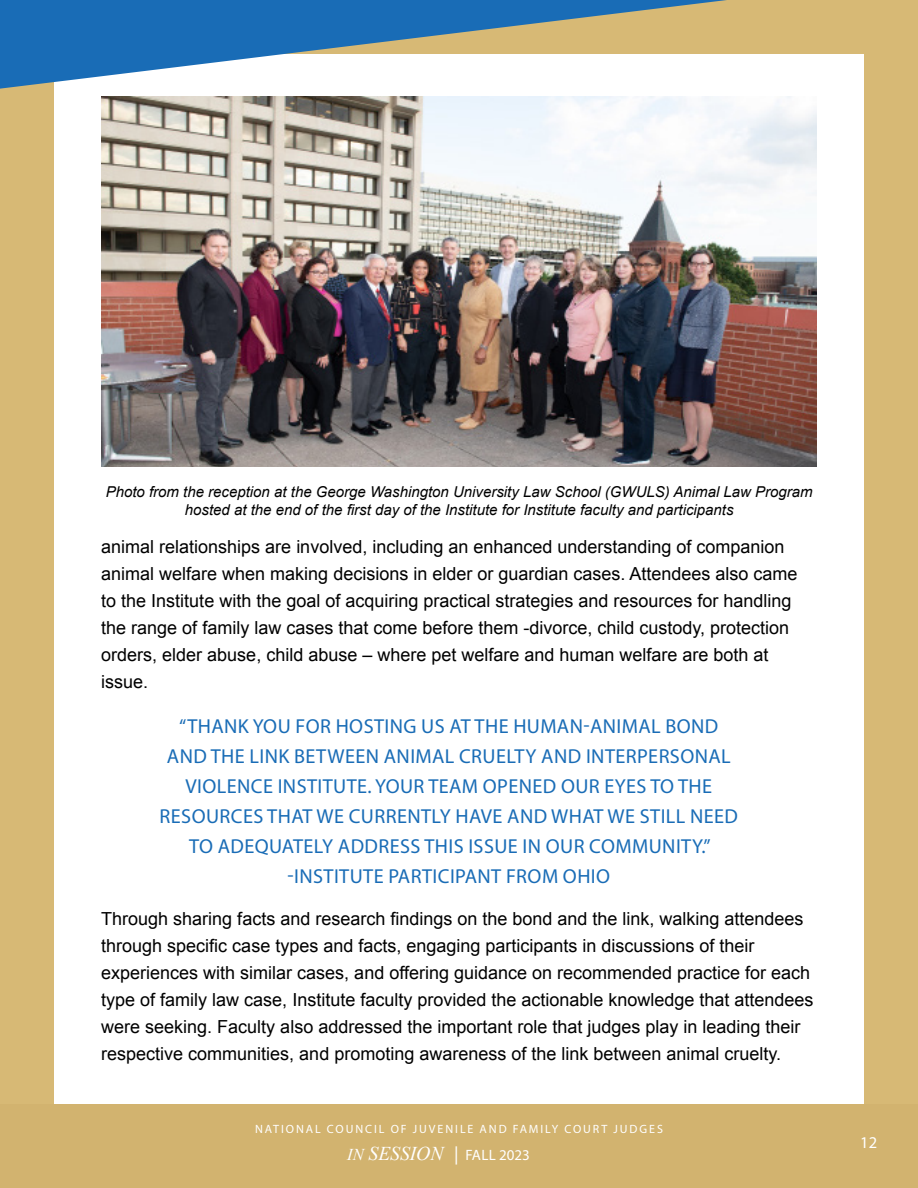
<style>
.page{position:relative;width:918px;height:1188px;background:#fff}
.page>*{position:absolute;margin:0;border:0;box-sizing:border-box;transform-origin:0 0}
.t1{font:20.25px/30px "Myriad Pro";letter-spacing:.02em;color:#196cb6;text-align:center}
.t2{font:18px/27px "Arial";color:#000}
.t3{font:16.5px "Myriad Pro";color:#fff}
.t4{font:italic 15px/18px "Arial";color:#000;text-align:center}
.t5{font:15px "Myriad Pro";color:#fff}
.t6{font:12px "Myriad Pro";letter-spacing:.16em;color:#fff}
.s1{font-family:"Times New Roman";font-style:italic;font-size:16.5px}
.s2{font-family:"Times New Roman";font-style:italic;font-size:19.5px}
.s3{font-family:"Times New Roman";font-weight:700;font-style:italic}
</style>
<div class="page">
<div style="left:0;top:1104px;width:918px;height:84px;background:#d2b36f"></div>
<div style="left:0;top:0;width:918px;height:1104px;background:#d7b975"></div>
<div style="left:54px;top:54px;width:810px;height:1050px;background:#fff"></div>
<svg style="left:0;top:0;width:727px;height:89px"></svg>
<img style="left:101px;top:97px;width:716px;height:369px">
<p class="t4" style="left:106px;top:483px;width:708px">Photo from the reception at the George Washington University Law School (GWULS) Animal Law Program hosted at the end of the first day of the Institute for Institute faculty and participants</p>
<p class="t2" style="left:101px;top:533px;width:698px">animal relationships are involved, including an enhanced understanding of companion animal welfare when making decisions in elder or guardian cases. Attendees also came to the Institute with the goal of acquiring practical strategies and resources for handling the range of family law cases that come before them -divorce, child custody, protection orders, elder abuse, child abuse – where pet welfare and human welfare are both at issue.</p>
<p class="t1" style="left:160px;top:711px;width:580px">“THANK YOU FOR HOSTING US AT THE HUMAN-ANIMAL BOND AND THE LINK BETWEEN ANIMAL CRUELTY AND INTERPERSONAL VIOLENCE INSTITUTE. YOUR TEAM OPENED OUR EYES TO THE RESOURCES THAT WE CURRENTLY HAVE AND WHAT WE STILL NEED TO ADEQUATELY ADDRESS THIS ISSUE IN OUR COMMUNITY.” -INSTITUTE PARTICIPANT FROM OHIO</p>
<p class="t2" style="left:101px;top:905px;width:714px">Through sharing facts and research findings on the bond and the link, walking attendees through specific case types and facts, engaging participants in discussions of their experiences with similar cases, and offering guidance on recommended practice for each type of family law case, Institute faculty provided the actionable knowledge that attendees were seeking. Faculty also addressed the important role that judges play in leading their respective communities, and promoting awareness of the link between animal cruelty.</p>
<p class="t6" style="left:255px;top:1122px;width:409px">NATIONAL COUNCIL OF JUVENILE AND FAMILY COURT JUDGES</p>
<p class="t5" style="left:347px;top:1146px;width:184px"><span class="s1">IN</span> <span class="s2">SESSION</span> <span class="s3">│</span> FALL 2023</p>
<p class="t3" style="left:860px;top:1132px;width:18px">12</p>
</div>
